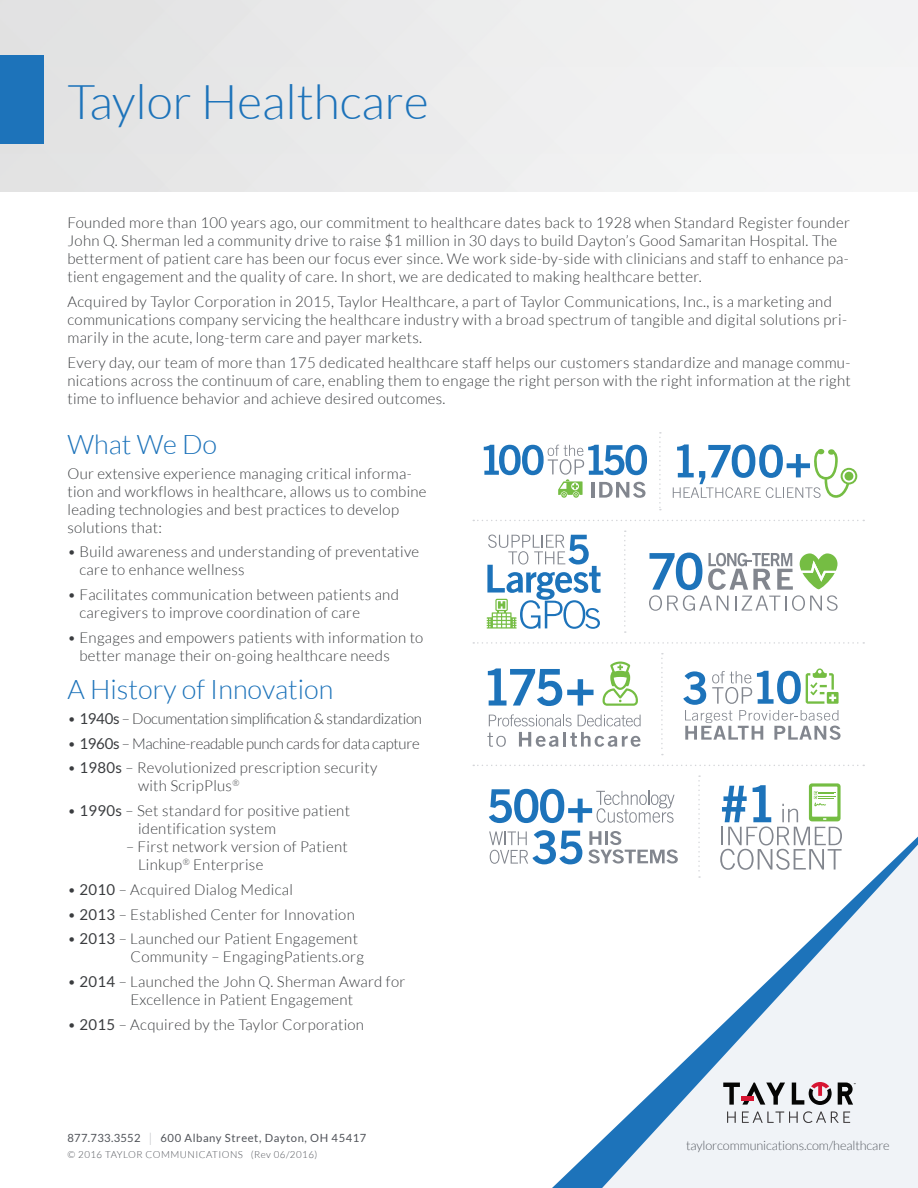
<style>
.page{position:relative;width:918px;height:1188px;background:#fff}
.page>*{position:absolute;margin:0;border:0;box-sizing:border-box;transform-origin:0 0}
.t1{font:300 48px "Lato";color:#1d73ba}
.t2{font:300 27px "Lato";color:#1d73ba}
.t3{font:300 15px/18px "Lato";letter-spacing:.02em;color:#3a3c3f}
.t4{font:300 15px "Lato";letter-spacing:-.02em;color:#3a3c3f}
.t5{font:300 12.75px "Lato";letter-spacing:-.01em;color:#595d64}
.t6{font:11.25px "Lato";letter-spacing:.05em;color:#505359}
.t7{font:300 9.75px "Lato";letter-spacing:.05em;color:#505359}
.s1{font-weight:400}
.s2{font-weight:300;font-size:16.8px;color:#bec1c6}
</style>
<div class="page">
<img style="left:0;top:0;width:918px;height:192px">
<div style="left:0;top:56px;width:43px;height:88px;background:#1d73ba"></div>
<svg style="left:552px;top:837px;width:366px;height:351px"></svg>
<svg style="left:838px;top:1083px;width:18px;height:22px"></svg>
<svg style="left:723px;top:1083px;width:62px;height:22px"></svg>
<hr style="left:741px;top:1096px;width:13px;height:4px;background:#d71532">
<svg style="left:792px;top:1082px;width:40px;height:23px"></svg>
<svg style="left:727px;top:1112px;width:9px;height:11px"></svg>
<svg style="left:742px;top:1111px;width:108px;height:12px"></svg>
<svg style="left:473px;top:520px;width:391px;height:1px"></svg>
<svg style="left:473px;top:642px;width:391px;height:2px"></svg>
<svg style="left:473px;top:765px;width:391px;height:1px"></svg>
<svg style="left:624px;top:530px;width:2px;height:103px"></svg>
<svg style="left:659px;top:432px;width:2px;height:78px"></svg>
<svg style="left:661px;top:653px;width:2px;height:102px"></svg>
<svg style="left:698px;top:775px;width:2px;height:103px"></svg>
<svg style="left:484px;top:445px;width:163px;height:53px"></svg>
<svg style="left:673px;top:444px;width:184px;height:54px"></svg>
<svg style="left:487px;top:535px;width:114px;height:94px"></svg>
<svg style="left:649px;top:553px;width:189px;height:58px"></svg>
<svg style="left:489px;top:714px;width:83px;height:12px"></svg>
<svg style="left:578px;top:715px;width:63px;height:11px"></svg>
<svg style="left:487px;top:733px;width:19px;height:14px"></svg>
<svg style="left:519px;top:732px;width:40px;height:15px"></svg>
<hr style="left:563px;top:732px;width:3px;height:15px;background:#82868e">
<svg style="left:570px;top:732px;width:70px;height:15px"></svg>
<svg style="left:488px;top:668px;width:106px;height:38px"></svg>
<svg style="left:603px;top:662px;width:35px;height:44px"></svg>
<svg style="left:683px;top:668px;width:158px;height:72px"></svg>
<svg style="left:489px;top:789px;width:186px;height:34px"></svg>
<svg style="left:588px;top:831px;width:90px;height:33px"></svg>
<svg style="left:489px;top:830px;width:93px;height:34px"></svg>
<svg style="left:720px;top:783px;width:122px;height:87px"></svg>
<p class="t1" style="left:68px;top:76px;width:363px">Taylor Healthcare</p>
<p class="t3" style="left:68px;top:214px;width:784px">Founded more than 100 years ago, our commitment to healthcare dates back to 1928 when Standard Register founder John Q. Sherman led a community drive to raise $1 million in 30 days to build Dayton’s Good Samaritan Hospital. The betterment of patient care has been our focus ever since. We work side-by-side with clinicians and staff to enhance pa&shy;tient engagement and the quality of care. In short, we are dedicated to making healthcare better.</p>
<p class="t3" style="left:68px;top:293px;width:781px">Acquired by Taylor Corporation in 2015, Taylor Healthcare, a part of Taylor Communications, Inc., is a marketing and communications company servicing the healthcare industry with a broad spectrum of tangible and digital solutions pri&shy;marily in the acute, long-term care and payer markets.</p>
<p class="t3" style="left:68px;top:353px;width:785px;text-align:justify">Every day, our team of more than 175 dedicated healthcare staff helps our customers standardize and manage commu&shy;nications across the continuum of care, enabling them to engage the right person with the right information at the right time to influence behavior and achieve desired outcomes.</p>
<p class="t2" style="left:68px;top:430px;width:151px">What We Do</p>
<p class="t3" style="left:68px;top:464px;width:361px">Our extensive experience managing critical informa&shy;tion and workflows in healthcare, allows us to combine leading technologies and best practices to develop solutions that:</p>
<p class="t3" style="left:80px;top:543px;width:341px;text-indent:-12px">• Build awareness and understanding of preventative care to enhance wellness</p>
<p class="t3" style="left:80px;top:586px;width:321px;text-indent:-12px">• Facilitates communication between patients and caregivers to improve coordination of care</p>
<p class="t3" style="left:80px;top:629px;width:345px;text-indent:-12px">• Engages and empowers patients with information to better manage their on-going healthcare needs</p>
<p class="t2" style="left:68px;top:675px;width:268px">A History of Innovation</p>
<p class="t4" style="left:68px;top:710px;width:356px">• <span class="s1">1940s</span> – Documentation simplification &amp; standardization</p>
<p class="t4" style="left:68px;top:735px;width:354px">• <span class="s1">1960s</span> – Machine-readable punch cards for data capture</p>
<p class="t3" style="left:138px;top:759px;width:241px;text-indent:-70px">• <span class="s1">1980s</span> – Revolutionized prescription security with ScripPlus<sup>®</sup></p>
<p class="t3" style="left:68px;top:802px;width:284px;text-align:center">• <span class="s1">1990s</span> – Set standard for positive patient identification system</p>
<p class="t3" style="left:138px;top:838px;width:211px;text-indent:-12px">– First network version of Patient<br>Linkup<sup>®</sup> Enterprise</p>
<p class="t3" style="left:68px;top:881px;width:227px">• <span class="s1">2010</span> – Acquired Dialog Medical</p>
<p class="t3" style="left:68px;top:905px;width:289px">• <span class="s1">2013</span> – Established Center for Innovation</p>
<p class="t3" style="left:130px;top:930px;width:235px;text-indent:-63px">• <span class="s1">2013</span> – Launched our Patient Engagement<br>Community – EngagingPatients.org</p>
<p class="t3" style="left:130px;top:973px;width:276px;text-indent:-63px">• <span class="s1">2014</span> – Launched the John Q. Sherman Award for<br>Excellence in Patient Engagement</p>
<p class="t3" style="left:68px;top:1016px;width:298px">• <span class="s1">2015</span> – Acquired by the Taylor Corporation</p>
<p class="t6" style="left:68px;top:1131px;width:300px">877.733.3552 <span class="s2">l</span> 600 Albany Street, Dayton, OH 45417</p>
<p class="t7" style="left:68px;top:1150px;width:251px">© 2016 TAYLOR COMMUNICATIONS (Rev 06/2016)</p>
<p class="t5" style="left:686px;top:1139px;width:205px">taylorcommunications.com/healthcare</p>
</div>
